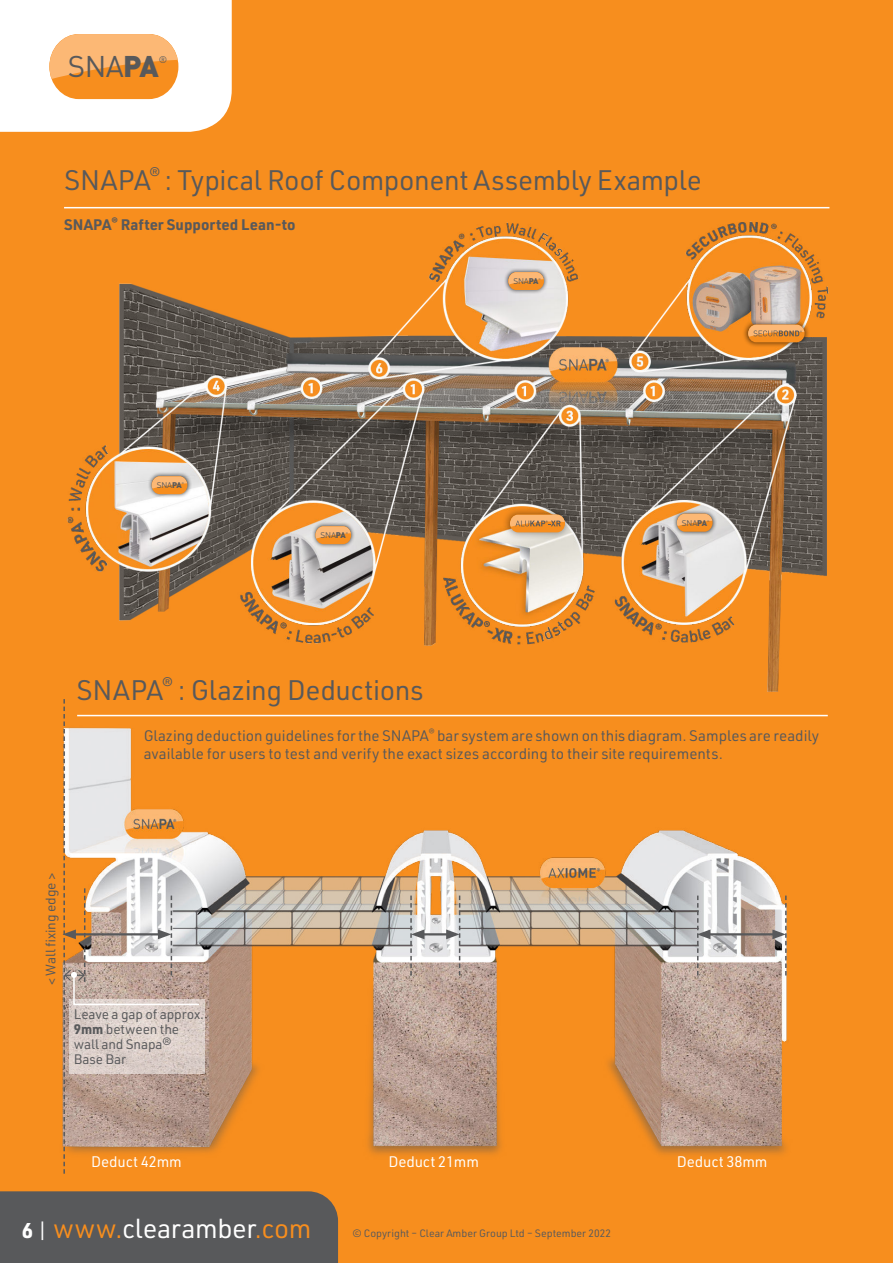
<style>
.page{position:relative;width:893px;height:1263px;background:#fff}
.page>*{position:absolute;margin:0;border:0;box-sizing:border-box;transform-origin:0 0}
.t1{font:29.55px "DIN";color:#58595b}
.t2{font:27.75px "URWDIN";letter-spacing:-.015em;color:#58595b}
.t3{font:27px "URWDIN";letter-spacing:-.005em;color:#fff}
.t4{font:15px/18px "URWDIN";color:#58595b}
.t5{font:15px "URWDIN";letter-spacing:-.01em;color:#fff}
.t6{font:700 15px "URWDIN";color:#58595b}
.t7{font:13.5px/15px "URWDIN";letter-spacing:-.01em;color:#58595b}
.t8{font:10.5px "URWDIN";color:#58595b}
.t9{font:9.6px "DIN";color:#58595b}
.t10{font:8.25px "DIN";letter-spacing:-.02em;color:#58595b}
.t11{font:2.7px "DIN";color:#58595b}
.s1{font-weight:900}
.s2{font-weight:700}
.s3{font-weight:700;font-size:21px}
.s4{font-size:21px}
.s5{color:#f78e1e}
</style>
<div class="page">
<img style="left:0;top:0;width:893px;height:1263px">
<h1 class="t1" style="left:68px;top:50px;width:92px">SNA<span class="s1">PA</span></h1>
<p class="t9" style="left:159px;top:54px;width:10px">®</p>
<h2 class="t2" style="left:64px;top:166px;width:639px">SNAPA<sup>®</sup> : Typical Roof Component Assembly Example</h2>
<p class="t6" style="left:64px;top:217px;width:233px">SNAPA<sup>®</sup> Rafter Supported Lean-to</p>
<p class="t10" style="left:157px;top:480px;width:27px">SNA<span class="s1">PA</span></p>
<p class="t11" style="left:182px;top:482px;width:4px">®</p>
<p class="t10" style="left:321px;top:530px;width:27px">SNA<span class="s1">PA</span></p>
<p class="t11" style="left:346px;top:532px;width:4px">®</p>
<p class="t10" style="left:513px;top:276px;width:27px">SNA<span class="s1">PA</span></p>
<p class="t11" style="left:539px;top:278px;width:4px">®</p>
<p class="t10" style="left:682px;top:518px;width:27px">SNA<span class="s1">PA</span></p>
<p class="t11" style="left:707px;top:519px;width:4px">®</p>
<h2 class="t2" style="left:77px;top:676px;width:349px">SNAPA<sup>®</sup> : Glazing Deductions</h2>
<p class="t4" style="left:144px;top:727px;width:677px">Glazing deduction guidelines for the SNAPA<sup>®</sup> bar system are shown on this diagram. Samples are readily available for users to test and verify the exact sizes according to their site requirements.</p>
<p class="t7" style="left:44px;top:985px;width:114px;rotate:-90deg">&lt; Wall fixing edge &gt;</p>
<p class="t7" style="left:74px;top:1007px;width:132px">Leave a gap of approx.<br><span class="s2">9mm</span> between the wall and Snapa®<br>Base Bar</p>
<p class="t5" style="left:91px;top:1154px;width:92px">Deduct 42mm</p>
<p class="t5" style="left:677px;top:1154px;width:92px">Deduct 38mm</p>
<p class="t5" style="left:388px;top:1154px;width:92px">Deduct 21mm</p>
<h3 class="t3" style="left:22px;top:1214px;width:291px"><span class="s3">6</span> <span class="s4">|</span> <span class="s5">www.</span>clearamber<span class="s5">.com</span></h3>
<p class="t8" style="left:353px;top:1228px;width:260px">© Copyright – Clear Amber Group Ltd – September 2022</p>
</div>
